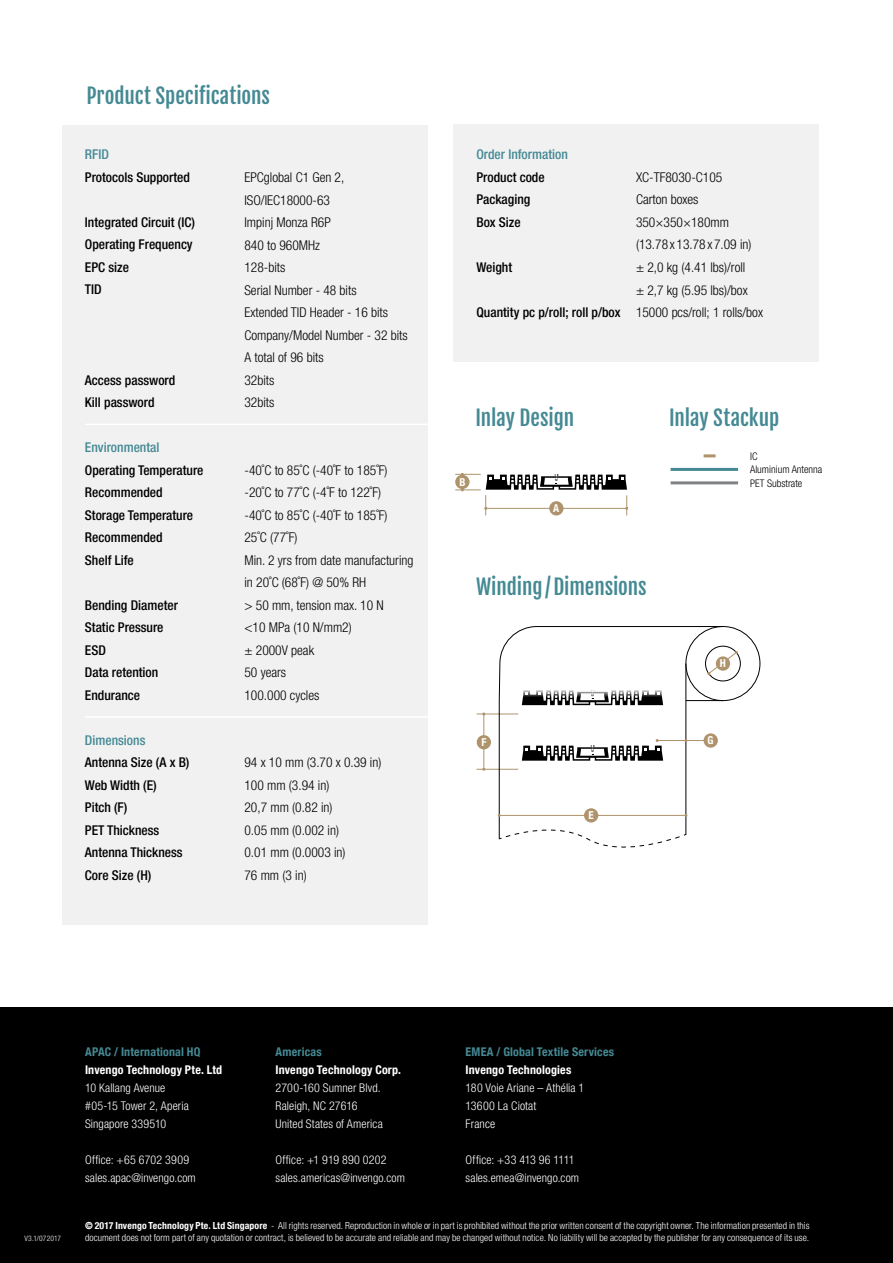
<style>
.page{position:relative;width:893px;height:1263px;background:#fff}
.page>*{position:absolute;margin:0;border:0;box-sizing:border-box;transform-origin:0 0}
.t1{font:21px "Fjalla One";letter-spacing:-.005em;color:#448993}
.t2{font:300 condensed 13.5px/22.5px "Helvetica Neue LT Com";color:#000}
.t3{font:500 condensed 13.5px/22.5px "Helvetica Neue LT Com";color:#000}
.t4{font:500 condensed 13.5px "Helvetica Neue LT Com";color:#448993}
.t5{font:300 condensed 12px/18px "Helvetica Neue LT Com";letter-spacing:.01em;color:#fff}
.t6{font:700 condensed 12px "Helvetica Neue LT Com";letter-spacing:.015em;color:#fff}
.t7{font:700 condensed 12px "Helvetica Neue LT Com";letter-spacing:.015em;color:#448993}
.t8{font:700 condensed 10.95px "Helvetica Neue LT Com";color:#fff}
.t9{font:300 condensed 10.5px/13.5px "Helvetica Neue LT Com";color:#000}
.t10{font:300 condensed 9.75px "Helvetica Neue LT Com";letter-spacing:.01em;color:#fff}
.t11{font:300 condensed 7.5px "Helvetica Neue LT Com";letter-spacing:.02em;color:#fff}
.s1{font-weight:700}
</style>
<div class="page">
<div style="left:0;top:1008px;width:893px;height:255px;background:#000"></div>
<div style="left:62px;top:125px;width:365px;height:799px;background:#f1f1f2"></div>
<hr style="left:85px;top:424px;width:349px;height:1px;background:#fff">
<hr style="left:85px;top:716px;width:349px;height:2px;background:#fff">
<svg style="left:455px;top:473px;width:173px;height:42px"></svg>
<div style="left:549px;top:501px;width:14px;height:14px;background:#ae936c;border-radius:50%"></div>
<hr style="left:477px;top:714px;width:41px;height:1px;background:#ae936c">
<hr style="left:477px;top:769px;width:41px;height:1px;background:#ae936c">
<hr style="left:483px;top:714px;width:1px;height:55px;background:#ae936c">
<div style="left:477px;top:735px;width:14px;height:14px;background:#ae936c;border-radius:50%"></div>
<svg style="left:588px;top:840px;width:83px;height:8px"></svg>
<div style="left:705px;top:646px;width:36px;height:35px;border:1px solid #000;border-radius:50%"></div>
<svg style="left:498px;top:626px;width:226px;height:214px"></svg>
<svg style="left:707px;top:651px;width:31px;height:24px"></svg>
<div style="left:453px;top:125px;width:366px;height:237px;background:#f1f1f2"></div>
<svg style="left:704px;top:454px;width:12px;height:3px"></svg>
<hr style="left:671px;top:468px;width:67px;height:3px;background:#448993">
<hr style="left:671px;top:481px;width:67px;height:3px;background:#808285">
<h1 class="t1" style="left:86px;top:82px;width:185px">Product Specifications</h1>
<p class="t4" style="left:85px;top:147px;width:26px">RFID</p>
<p class="t3" style="left:85px;top:166px;width:106px">Protocols Supported</p>
<p class="t3" style="left:85px;top:211px;width:111px">Integrated Circuit (IC)<br>Operating Frequency<br>EPC size<br>TID</p>
<p class="t3" style="left:85px;top:368px;width:92px">Access password<br>Kill password</p>
<p class="t4" style="left:85px;top:439px;width:76px">Environmental</p>
<p class="t3" style="left:85px;top:458px;width:120px">Operating Temperature<br>Recommended<br>Storage Temperature<br>Recommended<br>Shelf Life</p>
<p class="t3" style="left:85px;top:593px;width:94px">Bending Diameter<br>Static Pressure<br>ESD<br>Data retention<br>Endurance</p>
<p class="t4" style="left:85px;top:732px;width:62px">Dimensions</p>
<p class="t3" style="left:85px;top:751px;width:106px">Antenna Size (A x B)<br>Web Width (E)<br>Pitch (F)<br>PET Thickness<br>Antenna Thickness<br>Core Size (H)</p>
<p class="t2" style="left:244px;top:166px;width:165px">EPCglobal C1 Gen 2,<br>ISO/IEC18000-63<br>Impinj Monza R6P<br>840 to 960MHz<br>128-bits<br>Serial Number - 48 bits<br>Extended TID Header - 16 bits<br>Company/Model Number - 32 bits<br>A total of 96 bits<br>32bits<br>32bits</p>
<p class="t2" style="left:244px;top:458px;width:170px">-40˚C to 85˚C (-40˚F to 185˚F) -20˚C to 77˚C (-4˚F to 122˚F)<br>-40˚C to 85˚C (-40˚F to 185˚F)<br>25˚C (77˚F)<br>Min. 2 yrs from date manufacturing in 20˚C (68˚F) @ 50% RH<br>&gt; 50 mm, tension max. 10 N<br>&lt;10 MPa (10 N/mm2)<br>± 2000V peak<br>50 years<br>100.000 cycles</p>
<p class="t2" style="left:244px;top:751px;width:138px">94 x 10 mm (3.70 x 0.39 in)<br>100 mm (3.94 in)<br>20,7 mm (0.82 in)<br>0.05 mm (0.002 in)<br>0.01 mm (0.0003 in)<br>76 mm (3 in)</p>
<p class="t4" style="left:476px;top:147px;width:93px">Order Information</p>
<p class="t3" style="left:476px;top:166px;width:70px">Product code<br>Packaging<br>Box Size</p>
<p class="t3" style="left:476px;top:256px;width:37px">Weight</p>
<p class="t3" style="left:476px;top:301px;width:146px">Quantity pc p/roll; roll p/box</p>
<p class="t2" style="left:636px;top:166px;width:129px">XC-TF8030-C105<br>Carton boxes<br>350×350×180mm (13.78 x 13.78 x 7.09 in)<br>± 2,0 kg (4.41 lbs)/roll<br>± 2,7 kg (5.95 lbs)/box<br>15000 pcs/roll; 1 rolls/box</p>
<p class="t8" style="left:459px;top:476px;width:8px">B</p>
<h1 class="t1" style="left:476px;top:404px;width:100px">Inlay Design</h1>
<h1 class="t1" style="left:669px;top:404px;width:111px">Inlay Stackup</h1>
<p class="t8" style="left:553px;top:502px;width:8px">A</p>
<p class="t9" style="left:750px;top:449px;width:74px">IC<br>Aluminium Antenna<br>PET Substrate</p>
<h1 class="t1" style="left:476px;top:574px;width:172px">Winding /Dimensions</h1>
<p class="t8" style="left:720px;top:657px;width:8px">H</p>
<p class="t8" style="left:481px;top:736px;width:7px">F</p>
<p class="t8" style="left:589px;top:809px;width:7px">E</p>
<p class="t8" style="left:707px;top:734px;width:8px">G</p>
<p class="t7" style="left:85px;top:1045px;width:117px">APAC / International HQ</p>
<p class="t6" style="left:85px;top:1063px;width:139px">Invengo Technology Pte. Ltd</p>
<p class="t5" style="left:85px;top:1079px;width:105px">10 Kallang Avenue #05-15 Tower 2, Aperia<br>Singapore 339510</p>
<p class="t5" style="left:85px;top:1151px;width:112px">Office: +65 6702 3909 sales.apac@invengo.com</p>
<p class="t7" style="left:276px;top:1045px;width:48px">Americas</p>
<p class="t6" style="left:276px;top:1063px;width:127px">Invengo Technology Corp.</p>
<p class="t5" style="left:276px;top:1079px;width:109px">2700-160 Sumner Blvd.<br>Raleigh, NC 27616<br>United States of America</p>
<p class="t5" style="left:276px;top:1151px;width:131px">Office: +1 919 890 0202 sales.americas@invengo.com</p>
<p class="t7" style="left:466px;top:1045px;width:150px">EMEA / Global Textile Services</p>
<p class="t6" style="left:466px;top:1063px;width:107px">Invengo Technologies</p>
<p class="t5" style="left:466px;top:1079px;width:120px">180 Voie Ariane – Athélia 1<br>13600 La Ciotat<br>France</p>
<p class="t5" style="left:466px;top:1151px;width:115px">Office: +33 413 96 1111 sales.emea@invengo.com</p>
<p class="t10" style="left:85px;top:1219px;width:726px"><span class="s1">© 2017 Invengo Technology Pte. Ltd Singapore</span> - All rights reserved. Reproduction in whole or in part is prohibited without the prior written consent of the copyright owner. The information presented in this</p>
<p class="t11" style="left:25px;top:1233px;width:38px">V3.1/072017</p>
<p class="t10" style="left:85px;top:1231px;width:726px">document does not form part of any quotation or contract, is believed to be accurate and reliable and may be changed without notice. No liability will be accepted by the publisher for any consequence of its use.</p>
</div>
